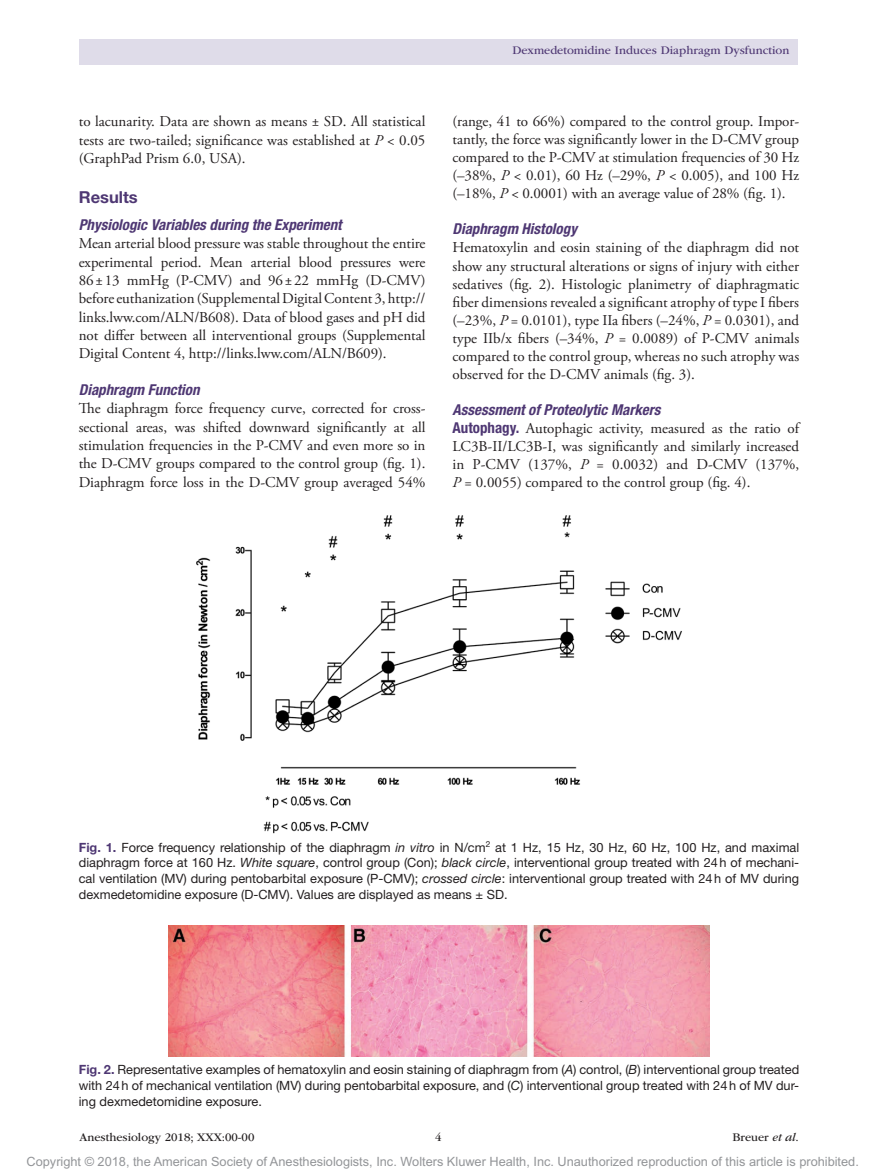
<style>
.page{position:relative;width:878px;height:1175px;background:#fff}
.page>*{position:absolute;margin:0;border:0;box-sizing:border-box;transform-origin:0 0}
.t1{font:700 16.5px "Helvetica Neue LT Std";color:#4e3773}
.t2{font:15px/18px "Adobe Garamond Pro";letter-spacing:-.005em;color:#231f20;text-align:justify}
.t3{font:italic 700 condensed 15px "Helvetica Neue LT Std";color:#4e3773}
.t4{font:12.75px/15.8px "Helvetica Neue LT Std";color:#231f20;text-align:justify}
.t5{font:12.75px "Arial MT Std";color:#939598}
.t6{font:12px "ITC Garamond Std";color:#4e3773}
.t7{font:12px "ITC Garamond Std";color:#231f20}
.s1{font-style:italic}
.s2{font-family:"Helvetica Neue LT Std";font-weight:700;font-stretch:condensed;color:#4e3773}
.s3{font-weight:700;color:#4e3773}
</style>
<div class="page">
<div style="left:79px;top:39px;width:718px;height:25px;background:#dfdce9"></div>
<img style="left:196px;top:515px;width:486px;height:318px">
<img style="left:169px;top:925px;width:540px;height:131px">
<p class="t2" style="left:79px;top:113px;width:348px">to lacunarity. Data are shown as means ± SD. All statistical tests are two-tailed; significance was established at <span class="s1">P</span> &lt; 0.05 (GraphPad Prism 6.0, USA).</p>
<p class="t1" style="left:79px;top:186px;width:60px">Results</p>
<p class="t3" style="left:79px;top:215px;width:264px">Physiologic Variables during the Experiment</p>
<p class="t2" style="left:79px;top:235px;width:348px">Mean arterial blood pressure was stable throughout the entire experimental period. Mean arterial blood pressures were 86±13 mmHg (P-CMV) and 96±22 mmHg (D-CMV) before euthanization (Supplemental Digital Content 3, http:// links.lww.com/ALN/B608). Data of blood gases and pH did not differ between all interventional groups (Supplemental Digital Content 4, http://links.lww.com/ALN/B609).</p>
<p class="t3" style="left:79px;top:380px;width:122px">Diaphragm Function</p>
<p class="t2" style="left:79px;top:400px;width:348px">The diaphragm force frequency curve, corrected for cross&shy;sectional areas, was shifted downward significantly at all stimulation frequencies in the P-CMV and even more so in the D-CMV groups compared to the control group (fig. 1).<br>Diaphragm force loss in the D-CMV group averaged 54%</p>
<p class="t6" style="left:512px;top:44px;width:278px">Dexmedetomidine Induces Diaphragm Dysfunction</p>
<p class="t2" style="left:452px;top:113px;width:348px">(range, 41 to 66%) compared to the control group. Impor&shy;tantly, the force was significantly lower in the D-CMV group compared to the P-CMV at stimulation frequencies of 30 Hz (–38%, <span class="s1">P</span> &lt; 0.01), 60 Hz (–29%, <span class="s1">P</span> &lt; 0.005), and 100 Hz (–18%, <span class="s1">P</span> &lt; 0.0001) with an average value of 28% (fig. 1).</p>
<p class="t3" style="left:452px;top:220px;width:126px">Diaphragm Histology</p>
<p class="t2" style="left:452px;top:239px;width:348px">Hematoxylin and eosin staining of the diaphragm did not show any structural alterations or signs of injury with either sedatives (fig. 2). Histologic planimetry of diaphragmatic fiber dimensions revealed a significant atrophy of type I fibers (–23%, <span class="s1">P</span> = 0.0101), type IIa fibers (–24%, <span class="s1">P</span> = 0.0301), and type IIb/x fibers (–34%, <span class="s1">P</span> = 0.0089) of P-CMV animals compared to the control group, whereas no such atrophy was observed for the D-CMV animals (fig. 3).</p>
<p class="t3" style="left:452px;top:400px;width:209px">Assessment of Proteolytic Markers</p>
<p class="t2" style="left:452px;top:419px;width:348px"><span class="s2">Autophagy.</span> Autophagic activity, measured as the ratio of LC3B-II/LC3B-I, was significantly and similarly increased in P-CMV (137%, <span class="s1">P</span> = 0.0032) and D-CMV (137%, <span class="s1">P</span> = 0.0055) compared to the control group (fig. 4).</p>
<p class="t4" style="left:79px;top:839px;width:722px"><span class="s3">Fig. 1.</span> Force frequency relationship of the diaphragm <span class="s1">in vitro</span> in N/cm<sup>2</sup> at 1 Hz, 15 Hz, 30 Hz, 60 Hz, 100 Hz, and maximal diaphragm force at 160 Hz. <span class="s1">White square</span>, control group (Con); <span class="s1">black circle</span>, interventional group treated with 24h of mechani&shy;cal ventilation (MV) during pentobarbital exposure (P-CMV); <span class="s1">crossed circle</span>: interventional group treated with 24h of MV during dexmedetomidine exposure (D-CMV). Values are displayed as means ± SD.</p>
<p class="t4" style="left:79px;top:1061px;width:722px"><span class="s3">Fig. 2.</span> Representative examples of hematoxylin and eosin staining of diaphragm from (<span class="s1">A</span>) control, (<span class="s1">B</span>) interventional group treated with 24h of mechanical ventilation (MV) during pentobarbital exposure, and (<span class="s1">C</span>) interventional group treated with 24h of MV dur&shy;ing dexmedetomidine exposure.</p>
<p class="t7" style="left:80px;top:1130px;width:176px">Anesthesiology 2018; XXX:00-00</p>
<p class="t7" style="left:435px;top:1130px;width:8px">4</p>
<p class="t7" style="left:732px;top:1130px;width:68px">Breuer <span class="s1">et al</span>.</p>
<p class="t5" style="left:27px;top:1154px;width:833px">Copyright © 2018, the American Society of Anesthesiologists, Inc. Wolters Kluwer Health, Inc. Unauthorized reproduction of this article is prohibited.</p>
</div>
